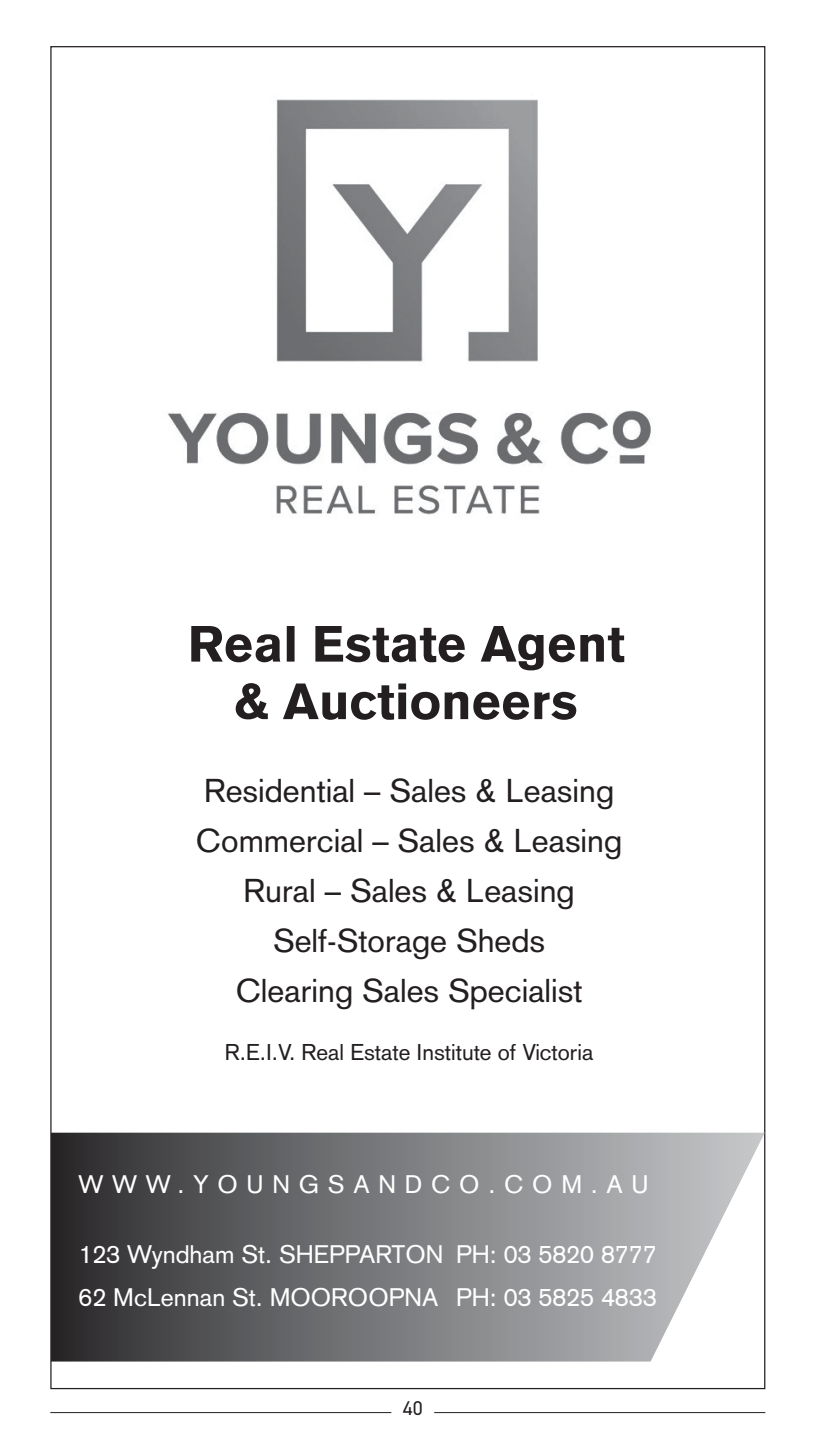
<style>
.page{position:relative;width:815px;height:1453px;background:#fff}
.page>*{position:absolute;margin:0;border:0;box-sizing:border-box;transform-origin:0 0}
.t1{font:32.5px/50px "Akzidenz Grotesk CE";color:#231f20;text-align:center}
.t2{font:25px/42.5px "Akzidenz Grotesk CE";color:#fff}
.t3{font:25px "Akzidenz Grotesk CE";letter-spacing:.35em;color:#fff}
.t4{font:22.5px "Akzidenz Grotesk CE";color:#231f20}
.t5{font:20px "DIN2014";color:#231f20}
</style>
<div class="page">
<img style="left:167px;top:99px;width:484px;height:416px">
<svg style="left:51px;top:1132px;width:714px;height:229px;background:#808183"></svg>
<svg style="left:236px;top:683px;width:340px;height:37px"></svg>
<svg style="left:191px;top:626px;width:433px;height:44px"></svg>
<hr style="left:50px;top:1412px;width:341px;height:1px;background:#231f20">
<hr style="left:434px;top:1412px;width:331px;height:1px;background:#231f20">
<p class="t1" style="left:196px;top:769px;width:428px">Residential – Sales &amp; Leasing<br>Commercial – Sales &amp; Leasing<br>Rural – Sales &amp; Leasing<br>Self-Storage Sheds<br>Clearing Sales Specialist</p>
<p class="t4" style="left:225px;top:1043px;width:370px">R.E.I.V. Real Estate Institute of Victoria</p>
<p class="t3" style="left:78px;top:1175px;width:572px">WWW.YOUNGSANDCO.COM.AU</p>
<p class="t2" style="left:78px;top:1236px;width:580px">123 Wyndham St. SHEPPARTON PH: 03 5820 8777<br>62 McLennan St. MOOROOPNA PH: 03 5825 4833</p>
<p class="t5" style="left:403px;top:1397px;width:21px">40</p>
</div>
